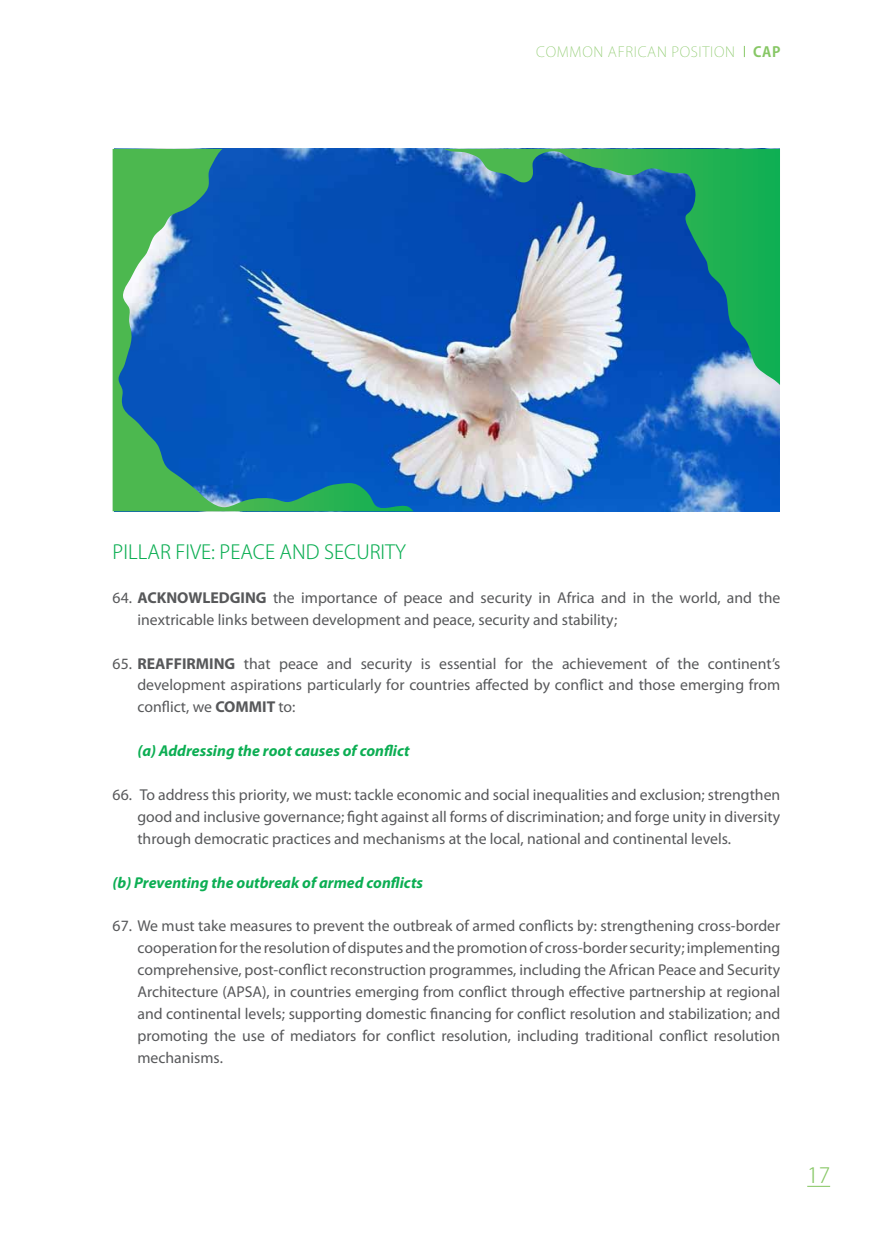
<style>
.page{position:relative;width:893px;height:1241px;background:#fff}
.page>*{position:absolute;margin:0;border:0;box-sizing:border-box;transform-origin:0 0}
.t1{font:300 21px "Koz Go Pro";color:#87c765}
.t2{font:300 19.25px "Koz Go Pro";color:#0cae53}
.t3{font:15.75px/21.9px "Myriad Pro";color:#57585a;text-align:justify}
.t4{font:italic 700 15.75px "Myriad Pro";color:#0cae53}
.t5{font:700 15.75px "Myriad Pro";color:#57585a}
.t6{font:200 14px "Koz Go Pro";letter-spacing:.05em;color:#87c765}
.t7{font:700 14px "Koz Go Pro";color:#87c765}
.s1{font-weight:400}
.s2{font-weight:700}
</style>
<div class="page">
<svg style="left:807px;top:1185px;width:23px;height:1px"></svg>
<img style="left:414px;top:149px;width:366px;height:362px">
<svg style="left:444px;top:149px;width:336px;height:236px"></svg>
<svg style="left:113px;top:149px;width:301px;height:362px"></svg>
<p class="t6" style="left:536px;top:43px;width:200px">COMMON AFRICAN POSITION</p>
<p class="t7" style="left:753px;top:43px;width:29px">cap</p>
<p class="t2" style="left:113px;top:539px;width:295px">PILLAR FIVE: PEACE AND SECURITY</p>
<p class="t5" style="left:113px;top:587px;width:36px"><span class="s1">64.</span> ACKNO</p>
<p class="t5" style="left:188px;top:587px;width:25px">WLEDG</p>
<p class="t3" style="left:137px;top:586px;width:644px;text-indent:103px"><span class="s2">ING</span> the importance of peace and security in Africa and in the world, and the inextricable links between development and peace, security and stability;</p>
<p class="t5" style="left:113px;top:653px;width:35px"><span class="s1">65.</span> REAFF</p>
<p class="t5" style="left:182px;top:653px;width:43px">IRMING</p>
<p class="t3" style="left:137px;top:652px;width:644px;text-indent:106px">that peace and security is essential for the achievement of the continent’s development aspirations particularly for countries affected by conflict and those emerging from conflict, we <span class="s2">COMM</span></p>
<p class="t3" style="left:262px;top:695px;width:35px"><span class="s2">IT</span> to:</p>
<p class="t4" style="left:137px;top:740px;width:274px">(a) Addressing the root causes of conflict</p>
<p class="t3" style="left:137px;top:783px;width:644px;text-indent:-25px">66. To address this priority, we must: tackle economic and social inequalities and exclusion; strengthen good and inclusive governance; fight against all forms of discrimination; and forge unity in diversity through democratic practices and mechanisms at the local, national and continental levels.</p>
<p class="t4" style="left:113px;top:871px;width:312px">(b) Preventing the outbreak of armed conflicts</p>
<p class="t3" style="left:137px;top:914px;width:644px;text-indent:-25px">67. We must take measures to prevent the outbreak of armed conflicts by: strengthening cross-border cooperation for the resolution of disputes and the promotion of cross-border security; implementing comprehensive, post-conflict reconstruction programmes, including the African Peace and Security Architecture (APSA), in countries emerging from conflict through effective partnership at regional and continental levels; supporting domestic financing for conflict resolution and stabilization; and promoting the use of mediators for conflict resolution, including traditional conflict resolution mechanisms.</p>
<h1 class="t1" style="left:807px;top:1161px;width:24px">17</h1>
</div>
